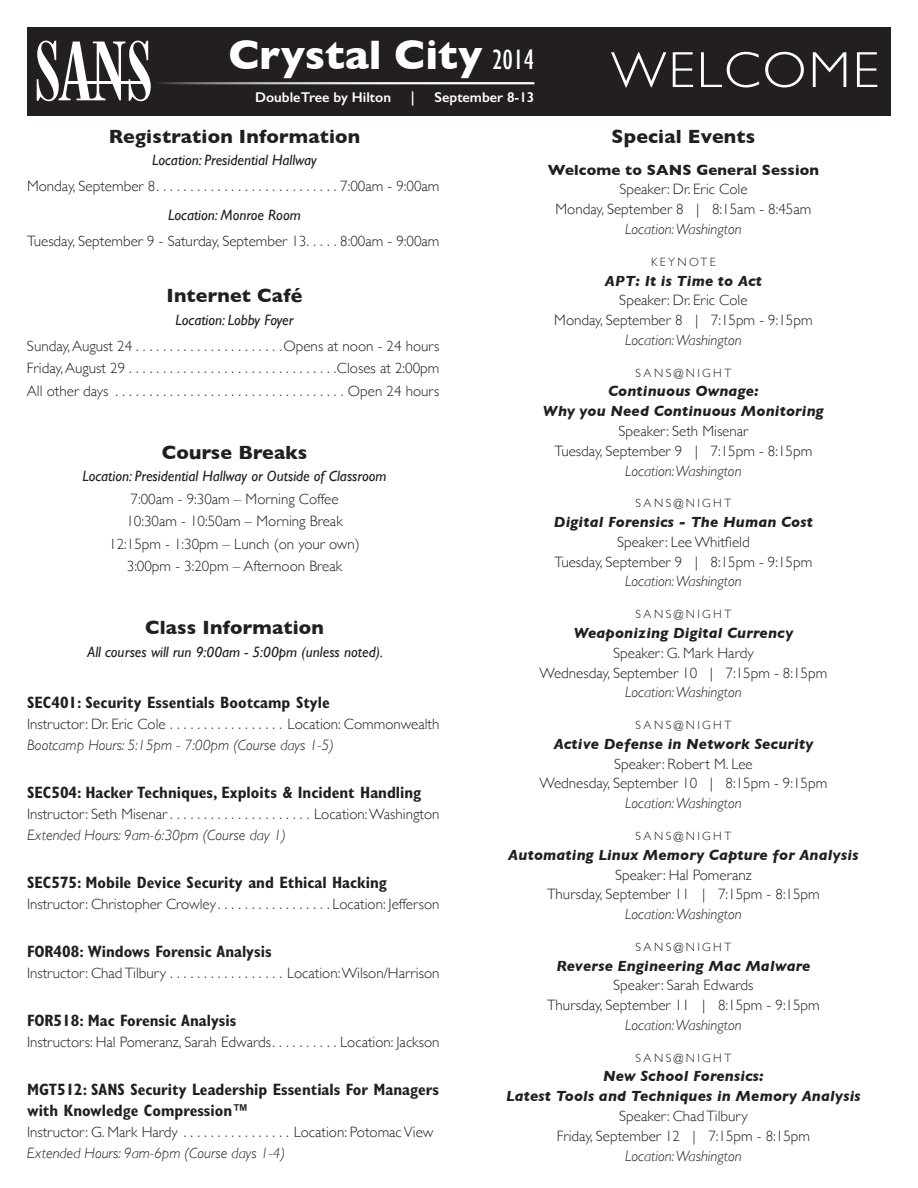
<style>
.page{position:relative;width:918px;height:1188px;background:#fff}
.page>*{position:absolute;margin:0;border:0;box-sizing:border-box;transform-origin:0 0}
.t1{font:300 51px "Gill Sans";letter-spacing:.04em;color:#fff;scale:1.05 1}
.t2{font:700 42px "Gill Sans";color:#fff}
.t3{font:700 19.5px "Gill Sans";letter-spacing:.01em;color:#231f20}
.t4{font:700 condensed 16.5px/21px "Gill Sans";color:#231f20}
.t5{font:300 15px/19.8px "Gill Sans";color:#231f20;text-align:center}
.t6{font:italic 300 15px "Gill Sans";color:#231f20}
.t7{font:italic 700 15px/19.8px "Gill Sans";letter-spacing:.01em;color:#231f20;text-align:center}
.t8{font:italic 15px "Gill Sans";color:#231f20}
.t9{font:700 15px "Gill Sans";letter-spacing:.01em;color:#231f20}
.t10{font:600 14.25px "Gill Sans";color:#fff}
.t11{font:300 12px "Gill Sans";letter-spacing:.2em;color:#231f20}
.s1{font-weight:400;font-stretch:condensed;font-size:28.95px}
</style>
<div class="page">
<div style="left:27px;top:27px;width:864px;height:89px;background:#231f20"></div>
<svg style="left:37px;top:41px;width:114px;height:60px"></svg>
<hr style="left:66px;top:81px;width:80px;height:3px;background:#fff">
<hr style="left:156px;top:82px;width:378px;height:2px;background:#fff">
<h2 class="t2" style="left:228px;top:22px;width:307px">Crystal City <span class="s1">2014</span></h2>
<p class="t10" style="left:255px;top:89px;width:138px">DoubleTree by Hilton</p>
<p class="t10" style="left:411px;top:89px;width:5px">|</p>
<p class="t10" style="left:435px;top:89px;width:101px">September 8-13</p>
<h1 class="t1" style="left:611px;top:30px;width:257px">WELCOME</h1>
<h3 class="t3" style="left:109px;top:121px;width:253px">Registration Information</h3>
<p class="t8" style="left:152px;top:152px;width:166px">Location: Presidential Hallway</p>
<p class="t5" style="left:27px;top:176px;width:414px">Monday, September 8 . . . . . . . . . . . . . . . . . . . . . . . . . . 7:00am - 9:00am</p>
<p class="t8" style="left:168px;top:207px;width:134px">Location: Monroe Room</p>
<p class="t5" style="left:27px;top:231px;width:414px">Tuesday, September 9 - Saturday, September 13 . . . . 8:00am - 9:00am</p>
<h3 class="t3" style="left:166px;top:280px;width:138px">Internet Café</h3>
<p class="t8" style="left:176px;top:311px;width:119px">Location: Lobby Foyer</p>
<p class="t5" style="left:27px;top:334px;width:414px;line-height:22.5px;text-align:justify">Sunday, August 24 . . . . . . . . . . . . . . . . . . . . . Opens at noon - 24 hours Friday, August 29 . . . . . . . . . . . . . . . . . . . . . . . . . . . . . . Closes at 2:00pm All other days . . . . . . . . . . . . . . . . . . . . . . . . . . . . . . . . . . Open 24 hours</p>
<h3 class="t3" style="left:162px;top:437px;width:147px">Course Breaks</h3>
<p class="t8" style="left:83px;top:468px;width:306px">Location: Presidential Hallway or Outside of Classroom</p>
<p class="t5" style="left:109px;top:487px;width:252px;line-height:22.5px">7:00am - 9:30am – Morning Coffee 10:30am - 10:50am – Morning Break 12:15pm - 1:30pm – Lunch (on your own)<br>3:00pm - 3:20pm – Afternoon Break</p>
<h3 class="t3" style="left:145px;top:612px;width:180px">Class Information</h3>
<p class="t8" style="left:88px;top:643px;width:297px">All courses will run 9:00am - 5:00pm (unless noted).</p>
<p class="t4" style="left:27px;top:692px;width:304px">SEC401: Security Essentials Bootcamp Style</p>
<p class="t5" style="left:27px;top:713px;width:414px">Instructor: Dr. Eric Cole . . . . . . . . . . . . . . . . . Location: Commonwealth</p>
<p class="t6" style="left:27px;top:736px;width:308px">Bootcamp Hours: 5:15pm - 7:00pm (Course days 1-5)</p>
<p class="t4" style="left:27px;top:782px;width:396px">SEC504: Hacker Techniques, Exploits &amp; Incident Handling</p>
<p class="t5" style="left:27px;top:803px;width:414px">Instructor: Seth Misenar . . . . . . . . . . . . . . . . . . . . . Location: Washington</p>
<p class="t6" style="left:27px;top:826px;width:261px">Extended Hours: 9am-6:30pm (Course day 1)</p>
<p class="t4" style="left:27px;top:872px;width:361px">SEC575: Mobile Device Security and Ethical Hacking</p>
<p class="t5" style="left:27px;top:893px;width:414px">Instructor: Christopher Crowley . . . . . . . . . . . . . . . . Location: Jefferson</p>
<p class="t4" style="left:27px;top:941px;width:246px">FOR408: Windows Forensic Analysis</p>
<p class="t5" style="left:27px;top:962px;width:414px">Instructor: Chad Tilbury . . . . . . . . . . . . . . . . . Location: Wilson/Harrison</p>
<p class="t4" style="left:27px;top:1010px;width:211px">FOR518: Mac Forensic Analysis</p>
<p class="t5" style="left:27px;top:1031px;width:414px">Instructors: Hal Pomeranz, Sarah Edwards . . . . . . . . . Location: Jackson</p>
<p class="t4" style="left:27px;top:1079px;width:413px">MGT512: SANS Security Leadership Essentials For Managers with Knowledge Compression™</p>
<p class="t5" style="left:27px;top:1121px;width:408px">Instructor: G. Mark Hardy . . . . . . . . . . . . . . . . Location: Potomac View</p>
<p class="t6" style="left:27px;top:1144px;width:260px">Extended Hours: 9am-6pm (Course days 1-4)</p>
<h3 class="t3" style="left:612px;top:121px;width:145px">Special Events</h3>
<p class="t9" style="left:548px;top:158px;width:273px">Welcome to SANS General Session</p>
<p class="t5" style="left:556px;top:179px;width:257px">Speaker: Dr. Eric Cole<br>Monday, September 8 | 8:15am - 8:45am</p>
<p class="t6" style="left:625px;top:221px;width:118px">Location: Washington</p>
<p class="t11" style="left:651px;top:252px;width:66px">KEYNOTE</p>
<p class="t7" style="left:605px;top:270px;width:158px">APT: It is Time to Act</p>
<p class="t5" style="left:554px;top:290px;width:260px">Speaker: Dr. Eric Cole<br>Monday, September 8 | 7:15pm - 9:15pm</p>
<p class="t6" style="left:625px;top:331px;width:118px">Location: Washington</p>
<p class="t11" style="left:636px;top:363px;width:97px">SANS@NIGHT</p>
<p class="t7" style="left:543px;top:381px;width:282px">Continuous Ownage:<br>Why you Need Continuous Monitoring</p>
<p class="t5" style="left:555px;top:421px;width:259px">Speaker: Seth Misenar<br>Tuesday, September 9 | 7:15pm - 8:15pm</p>
<p class="t6" style="left:625px;top:462px;width:118px">Location: Washington</p>
<p class="t11" style="left:636px;top:494px;width:97px">SANS@NIGHT</p>
<p class="t7" style="left:554px;top:512px;width:261px">Digital Forensics - The Human Cost</p>
<p class="t5" style="left:555px;top:531px;width:259px">Speaker: Lee Whitfield<br>Tuesday, September 9 | 8:15pm - 9:15pm</p>
<p class="t6" style="left:625px;top:573px;width:118px">Location: Washington</p>
<p class="t11" style="left:636px;top:605px;width:97px">SANS@NIGHT</p>
<p class="t7" style="left:574px;top:623px;width:221px">Weaponizing Digital Currency</p>
<p class="t5" style="left:540px;top:642px;width:289px">Speaker: G. Mark Hardy<br>Wednesday, September 10 | 7:15pm - 8:15pm</p>
<p class="t6" style="left:625px;top:684px;width:118px">Location: Washington</p>
<p class="t11" style="left:636px;top:716px;width:97px">SANS@NIGHT</p>
<p class="t7" style="left:554px;top:734px;width:261px">Active Defense in Network Security</p>
<p class="t5" style="left:540px;top:753px;width:289px">Speaker: Robert M. Lee<br>Wednesday, September 10 | 8:15pm - 9:15pm</p>
<p class="t6" style="left:625px;top:795px;width:118px">Location: Washington</p>
<p class="t11" style="left:636px;top:827px;width:97px">SANS@NIGHT</p>
<p class="t7" style="left:508px;top:845px;width:352px">Automating Linux Memory Capture for Analysis</p>
<p class="t5" style="left:547px;top:864px;width:274px">Speaker: Hal Pomeranz<br>Thursday, September 11 | 7:15pm - 8:15pm</p>
<p class="t6" style="left:625px;top:906px;width:118px">Location: Washington</p>
<p class="t11" style="left:636px;top:937px;width:97px">SANS@NIGHT</p>
<p class="t7" style="left:556px;top:956px;width:256px">Reverse Engineering Mac Malware</p>
<p class="t5" style="left:547px;top:975px;width:274px">Speaker: Sarah Edwards<br>Thursday, September 11 | 8:15pm - 9:15pm</p>
<p class="t6" style="left:625px;top:1017px;width:118px">Location: Washington</p>
<p class="t11" style="left:636px;top:1048px;width:97px">SANS@NIGHT</p>
<p class="t7" style="left:506px;top:1066px;width:356px">New School Forensics:<br>Latest Tools and Techniques in Memory Analysis</p>
<p class="t5" style="left:557px;top:1106px;width:255px">Speaker: Chad Tilbury<br>Friday, September 12 | 7:15pm - 8:15pm</p>
<p class="t6" style="left:625px;top:1147px;width:118px">Location: Washington</p>
</div>
